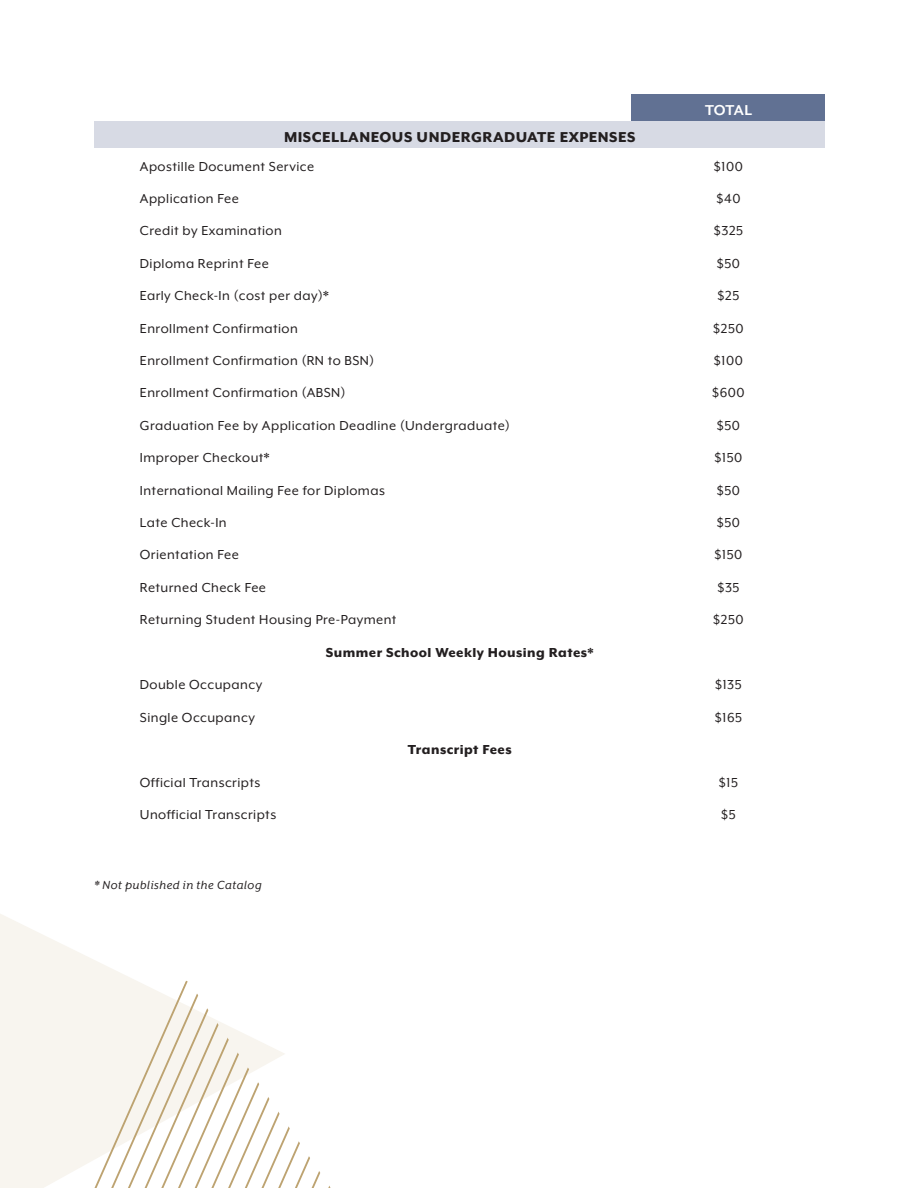
<style>
.page{position:relative;width:918px;height:1188px;background:#fff}
.page>*{position:absolute;margin:0;border:0;box-sizing:border-box;transform-origin:0 0}
.t1{font:800 16.5px "Mr Eaves XL Mod OT";letter-spacing:.03em;color:#231f20}
.t2{font:700 16.5px "Mr Eaves XL Mod OT";letter-spacing:-.005em;color:#fff}
.t3{font:15px "Mr Eaves XL Mod OT";letter-spacing:.03em;color:#231f20}
.t4{font:800 15px "Mr Eaves XL Mod OT";letter-spacing:.03em;color:#231f20}
.t5{font:italic 13.5px "Mr Eaves XL San OT";letter-spacing:.04em;color:#231f20}
</style>
<div class="page">
<div style="left:632px;top:94px;width:193px;height:28px;background:#617193"></div>
<div style="left:94px;top:122px;width:731px;height:26px;background:#d7dae4"></div>
<svg style="left:0;top:914px;width:130px;height:274px;fill:#f8f5ef"></svg>
<svg style="left:89px;top:978px;width:242px;height:210px"></svg>
<p class="t2" style="left:705px;top:101px;width:48px">TOTAL</p>
<p class="t1" style="left:284px;top:128px;width:353px">MISCELLANEOUS UNDERGRADUATE EXPENSES</p>
<p class="t3" style="left:140px;top:159px;width:176px">Apostille Document Service</p>
<p class="t3" style="left:714px;top:159px;width:30px">$100</p>
<p class="t3" style="left:140px;top:191px;width:100px">Application Fee</p>
<p class="t3" style="left:716px;top:191px;width:26px">$40</p>
<p class="t3" style="left:140px;top:223px;width:143px">Credit by Examination</p>
<p class="t3" style="left:714px;top:223px;width:31px">$325</p>
<p class="t3" style="left:140px;top:256px;width:131px">Diploma Reprint Fee</p>
<p class="t3" style="left:717px;top:256px;width:25px">$50</p>
<p class="t3" style="left:140px;top:288px;width:191px">Early Check-In (cost per day)*</p>
<p class="t3" style="left:718px;top:288px;width:23px">$25</p>
<p class="t3" style="left:140px;top:321px;width:159px">Enrollment Confirmation</p>
<p class="t3" style="left:713px;top:321px;width:32px">$250</p>
<p class="t3" style="left:140px;top:353px;width:236px">Enrollment Confirmation (RN to BSN)</p>
<p class="t3" style="left:714px;top:353px;width:30px">$100</p>
<p class="t3" style="left:140px;top:385px;width:207px">Enrollment Confirmation (ABSN)</p>
<p class="t3" style="left:712px;top:385px;width:34px">$600</p>
<p class="t3" style="left:140px;top:418px;width:372px">Graduation Fee by Application Deadline (Undergraduate)</p>
<p class="t3" style="left:717px;top:418px;width:25px">$50</p>
<p class="t3" style="left:140px;top:450px;width:131px">Improper Checkout*</p>
<p class="t3" style="left:715px;top:450px;width:29px">$150</p>
<p class="t3" style="left:140px;top:483px;width:247px">International Mailing Fee for Diplomas</p>
<p class="t3" style="left:717px;top:483px;width:25px">$50</p>
<p class="t3" style="left:140px;top:515px;width:88px">Late Check-In</p>
<p class="t3" style="left:717px;top:515px;width:25px">$50</p>
<p class="t3" style="left:140px;top:547px;width:100px">Orientation Fee</p>
<p class="t3" style="left:715px;top:547px;width:29px">$150</p>
<p class="t3" style="left:140px;top:580px;width:128px">Returned Check Fee</p>
<p class="t3" style="left:717px;top:580px;width:24px">$35</p>
<p class="t3" style="left:140px;top:612px;width:258px">Returning Student Housing Pre-Payment</p>
<p class="t3" style="left:713px;top:612px;width:32px">$250</p>
<p class="t4" style="left:326px;top:645px;width:269px">Summer School Weekly Housing Rates*</p>
<p class="t3" style="left:140px;top:677px;width:124px">Double Occupancy</p>
<p class="t3" style="left:715px;top:677px;width:28px">$135</p>
<p class="t3" style="left:140px;top:710px;width:117px">Single Occupancy</p>
<p class="t3" style="left:715px;top:710px;width:29px">$165</p>
<p class="t4" style="left:408px;top:742px;width:105px">Transcript Fees</p>
<p class="t3" style="left:140px;top:775px;width:122px">Official Transcripts</p>
<p class="t3" style="left:719px;top:775px;width:21px">$15</p>
<p class="t3" style="left:140px;top:807px;width:138px">Unofficial Transcripts</p>
<p class="t3" style="left:721px;top:807px;width:16px">$5</p>
<p class="t5" style="left:94px;top:878px;width:169px">* Not published in the Catalog</p>
</div>
